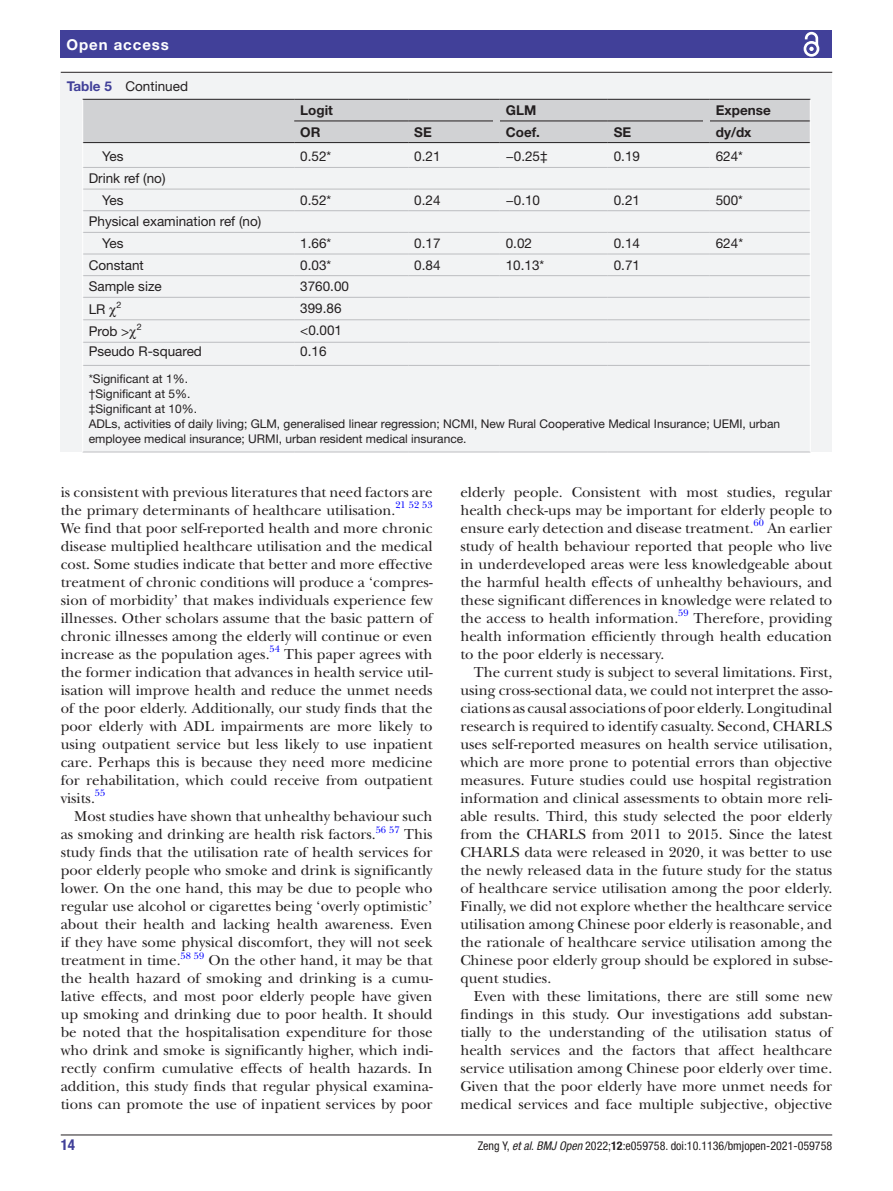
<style>
.page{position:relative;width:893px;height:1191px;background:#fff}
.page>*{position:absolute;margin:0;border:0;box-sizing:border-box;transform-origin:0 0}
.t1{font:15px/18px "New Baskerville";color:#231f20;text-align:justify}
.t2{font:700 15px "Helvetica Neue LT Std";letter-spacing:.065em;color:#fff}
.t3{font:700 condensed 15px "Helvetica Neue LT Std";color:#414099}
.t4{font:13.5px/21.6px "Helvetica Neue LT Std";color:#231f20}
.t5{font:700 13.5px "Helvetica Neue LT Std";color:#231f20}
.t6{font:12px/15px "Helvetica Neue LT Std";color:#231f20}
.t7{font:condensed 12px "Helvetica Neue LT Std";color:#231f20}
.t8{font:9.9px "New Baskerville";color:#00f}
.t9{font:9px "Helvetica Neue LT Std";color:#231f20}
.s1{font-weight:700;color:#414099}
.s2{font-family:"Times New Roman"}
.s3{font-style:italic}
.s4{font-weight:700}
</style>
<div class="page">
<hr style="left:61px;top:1134px;width:771px;height:1px;background:#231f20">
<div style="left:61px;top:31px;width:771px;height:27px;background:#414099"></div>
<svg style="left:803px;top:31px;width:17px;height:26px"></svg>
<div style="left:61px;top:91px;width:771px;height:361px;background:#f2f3f4"></div>
<hr style="left:294px;top:365px;width:114px;height:1px;background:#bcbdc0">
<hr style="left:408px;top:365px;width:92px;height:1px;background:#bcbdc0">
<hr style="left:500px;top:365px;width:108px;height:1px;background:#bcbdc0">
<hr style="left:608px;top:365px;width:102px;height:1px;background:#bcbdc0">
<hr style="left:710px;top:365px;width:100px;height:1px;background:#bcbdc0">
<hr style="left:83px;top:365px;width:211px;height:1px;background:#bcbdc0">
<hr style="left:83px;top:452px;width:211px;height:1px;background:#bcbdc0">
<hr style="left:294px;top:452px;width:114px;height:1px;background:#bcbdc0">
<hr style="left:408px;top:452px;width:92px;height:1px;background:#bcbdc0">
<hr style="left:500px;top:452px;width:108px;height:1px;background:#bcbdc0">
<hr style="left:608px;top:452px;width:102px;height:1px;background:#bcbdc0">
<hr style="left:710px;top:452px;width:100px;height:1px;background:#bcbdc0">
<hr style="left:82px;top:365px;width:1px;height:87px;background:#fff">
<hr style="left:810px;top:365px;width:1px;height:87px;background:#fff">
<div style="left:61px;top:73px;width:771px;height:18px;background:#f2f3f4"></div>
<hr style="left:61px;top:72px;width:771px;height:1px;background:#231f20">
<svg style="left:82px;top:99px;width:729px;height:244px"></svg>
<p class="t2" style="left:66px;top:35px;width:104px">Open access</p>
<p class="t4" style="left:67px;top:75px;width:123px"><span class="s1">Table 5</span> Continued</p>
<p class="t5" style="left:300px;top:102px;width:34px">Logit</p>
<p class="t5" style="left:506px;top:102px;width:32px">GLM</p>
<p class="t5" style="left:716px;top:102px;width:56px">Expense</p>
<p class="t5" style="left:300px;top:123px;width:22px">OR</p>
<p class="t5" style="left:414px;top:123px;width:19px">SE</p>
<p class="t5" style="left:506px;top:123px;width:36px">Coef.</p>
<p class="t5" style="left:614px;top:123px;width:19px">SE</p>
<p class="t5" style="left:716px;top:123px;width:37px">dy/dx</p>
<p class="t4" style="left:102px;top:146px;width:23px">Yes</p>
<p class="t4" style="left:300px;top:146px;width:33px">0.52*</p>
<p class="t4" style="left:414px;top:146px;width:28px">0.21</p>
<p class="t4" style="left:506px;top:146px;width:43px">−0.25‡</p>
<p class="t4" style="left:614px;top:146px;width:28px">0.19</p>
<p class="t4" style="left:716px;top:146px;width:29px">624*</p>
<p class="t4" style="left:102px;top:167px;width:65px;text-indent:-14px">Drink ref (no)<br>Yes</p>
<p class="t4" style="left:300px;top:189px;width:33px">0.52*</p>
<p class="t4" style="left:414px;top:189px;width:28px">0.24</p>
<p class="t4" style="left:506px;top:189px;width:36px">−0.10</p>
<p class="t4" style="left:614px;top:189px;width:28px">0.21</p>
<p class="t4" style="left:716px;top:189px;width:29px">500*</p>
<p class="t4" style="left:102px;top:211px;width:161px;text-indent:-14px">Physical examination ref (no)<br>Yes</p>
<p class="t4" style="left:300px;top:232px;width:33px">1.66*</p>
<p class="t4" style="left:414px;top:232px;width:28px">0.17</p>
<p class="t4" style="left:506px;top:232px;width:28px">0.02</p>
<p class="t4" style="left:614px;top:232px;width:28px">0.14</p>
<p class="t4" style="left:716px;top:232px;width:29px">624*</p>
<p class="t4" style="left:89px;top:254px;width:57px">Constant</p>
<p class="t4" style="left:300px;top:254px;width:33px">0.03*</p>
<p class="t4" style="left:414px;top:254px;width:28px">0.84</p>
<p class="t4" style="left:506px;top:254px;width:40px">10.13*</p>
<p class="t4" style="left:614px;top:254px;width:28px">0.71</p>
<p class="t4" style="left:89px;top:275px;width:74px">Sample size</p>
<p class="t4" style="left:300px;top:275px;width:50px">3760.00</p>
<p class="t4" style="left:89px;top:298px;width:18px">LR</p>
<p class="t9" style="left:117px;top:299px;width:6px">2</p>
<p class="t4" style="left:300px;top:297px;width:43px">399.86</p>
<p class="t4" style="left:89px;top:320px;width:54px">Prob &gt; <sup>2</sup></p>
<p class="t4" style="left:300px;top:320px;width:43px">&lt;0.001</p>
<p class="t4" style="left:89px;top:340px;width:115px">Pseudo R-squared</p>
<p class="t4" style="left:300px;top:340px;width:28px">0.16</p>
<p class="t6" style="left:89px;top:371px;width:693px">*Significant at 1%.<br>†Significant at 5%.<br>‡Significant at 10%.<br>ADLs, activities of daily living; GLM, generalised linear regression; NCMI, New Rural Cooperative Medical Insurance; UEMI, urban employee medical insurance; URMI, urban resident medical insurance.</p>
<p class="t1" style="left:61px;top:483px;width:373px">is consistent with previous literatures that need factors are the primary determinants of healthcare utilisation.</p>
<p class="t8" style="left:395px;top:499px;width:39px">21 52 53</p>
<p class="t1" style="left:61px;top:519px;width:373px">We find that poor self-reported health and more chronic disease multiplied healthcare utilisation and the medical cost. Some studies indicate that better and more effective treatment of chronic conditions will produce a ‘compres&shy;sion of morbidity’ that makes individuals experience few illnesses. Other scholars assume that the basic pattern of chronic illnesses among the elderly will continue or even increase as the population ages.</p>
<p class="t8" style="left:270px;top:643px;width:12px">54</p>
<p class="t1" style="left:61px;top:645px;width:373px;text-indent:223px">This paper agrees with the former indication that advances in health service util&shy;isation will improve health and reduce the unmet needs of the poor elderly. Additionally, our study finds that the poor elderly with ADL impairments are more likely to using outpatient service but less likely to use inpatient care. Perhaps this is because they need more medicine for rehabilitation, which could receive from outpatient visits.</p>
<p class="t8" style="left:95px;top:787px;width:12px">55</p>
<p class="t1" style="left:61px;top:807px;width:373px;text-indent:14px">Most studies have shown that unhealthy behaviour such as smoking and drinking are health risk factors.</p>
<p class="t8" style="left:376px;top:823px;width:25px">56 57</p>
<p class="t1" style="left:61px;top:825px;width:373px;text-indent:343px">This study finds that the utilisation rate of health services for poor elderly people who smoke and drink is significantly lower. On the one hand, this may be due to people who regular use alcohol or cigarettes being ‘overly optimistic’ about their health and lacking health awareness. Even if they have some physical discomfort, they will not seek treatment in time.</p>
<p class="t8" style="left:181px;top:949px;width:25px">58 59</p>
<p class="t1" style="left:61px;top:951px;width:373px;text-indent:148px">On the other hand, it may be that the health hazard of smoking and drinking is a cumu&shy;lative effects, and most poor elderly people have given up smoking and drinking due to poor health. It should be noted that the hospitalisation expenditure for those who drink and smoke is significantly higher, which indi&shy;rectly confirm cumulative effects of health hazards. In addition, this study finds that regular physical examina&shy;tions can promote the use of inpatient services by poor</p>
<p class="t1" style="left:460px;top:483px;width:373px">elderly people. Consistent with most studies, regular health check-ups may be important for elderly people to ensure early detection and disease treatment.</p>
<p class="t8" style="left:754px;top:517px;width:12px">60</p>
<p class="t1" style="left:460px;top:519px;width:373px;text-indent:307px">An earlier study of health behaviour reported that people who live in underdeveloped areas were less knowledgeable about the harmful health e<span class="s2">ff</span>ects of unhealthy behaviours, and these significant di<span class="s2">ff</span>erences in knowledge were related to the access to health information.</p>
<p class="t8" style="left:678px;top:607px;width:12px">59</p>
<p class="t1" style="left:460px;top:609px;width:373px;text-indent:233px">Therefore, providing health information efficiently through health education to the poor elderly is necessary.</p>
<p class="t1" style="left:460px;top:663px;width:373px;text-indent:14px">The current study is subject to several limitations. First, using cross-sectional data, we could not interpret the asso&shy;ciations as causal associations of poor elderly. Longitudinal research is required to identify casualty. Second, CHARLS uses self-reported measures on health service utilisation, which are more prone to potential errors than objective measures. Future studies could use hospital registration information and clinical assessments to obtain more reli&shy;able results. Third, this study selected the poor elderly from the CHARLS from 2011 to 2015. Since the latest CHARLS data were released in 2020, it was better to use the newly released data in the future study for the status of healthcare service utilisation among the poor elderly.<br>Finally, we did not explore whether the healthcare service utilisation among Chinese poor elderly is reasonable, and the rationale of healthcare service utilisation among the Chinese poor elderly group should be explored in subse&shy;quent studies.</p>
<p class="t1" style="left:460px;top:987px;width:373px;text-indent:14px">Even with these limitations, there are still some new findings in this study. Our investigations add substan&shy;tially to the understanding of the utilisation status of health services and the factors that affect healthcare service utilisation among Chinese poor elderly over time.<br>Given that the poor elderly have more unmet needs for medical services and face multiple subjective, objective</p>
<p class="t3" style="left:61px;top:1135px;width:16px">14</p>
<p class="t7" style="left:478px;top:1138px;width:356px">Zeng Y, <span class="s3">et al</span>. <span class="s3">BMJ Open</span> 2022;<span class="s4">12</span>:e059758. doi:10.1136/bmjopen-2021-059758</p>
</div>
